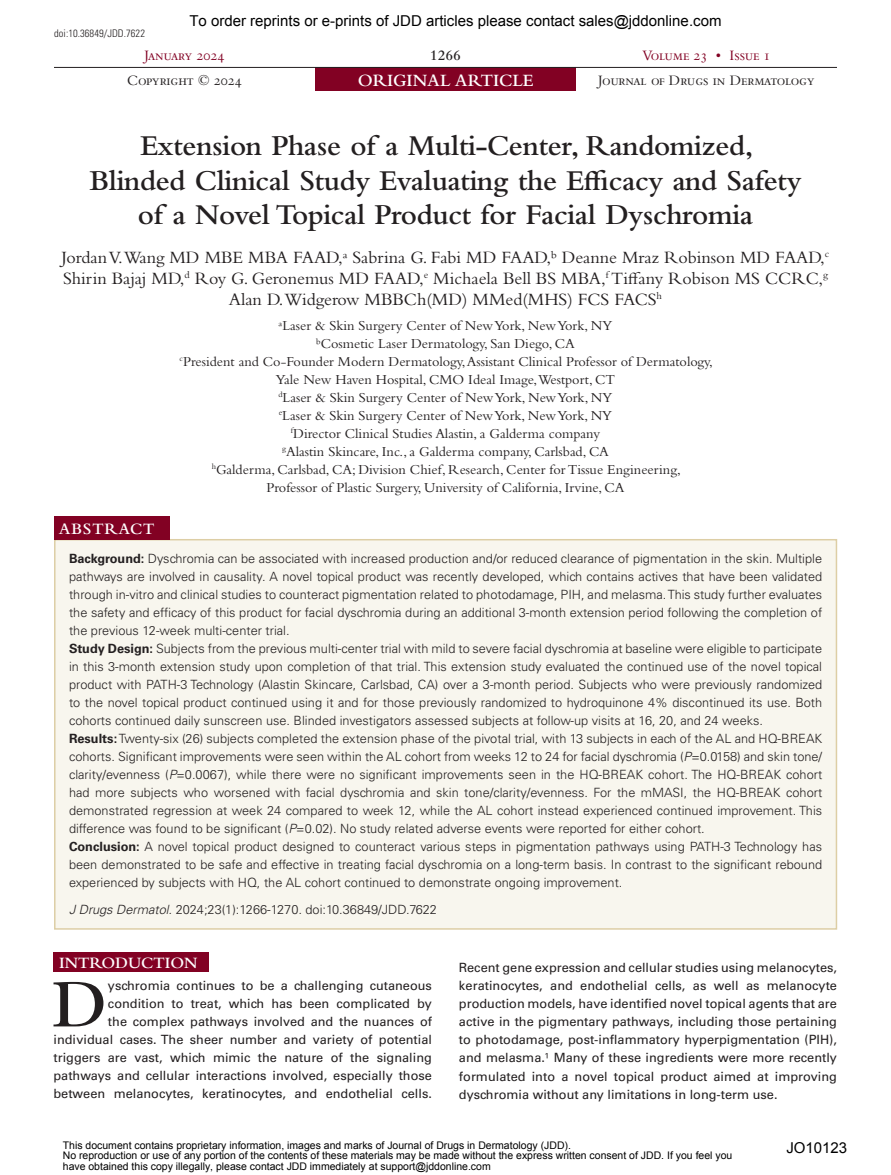
<style>
.page{position:relative;width:891px;height:1175px;background:#fff}
.page>*{position:absolute;margin:0;border:0;box-sizing:border-box;transform-origin:0 0}
.Articles_BodyFirst{font:600 70.65px "Bembo Std";color:#231f20}
.Article_Headline{font:600 30px/34.5px "Bembo Std";letter-spacing:-.01em;color:#231f20;text-align:center}
.Article_Author{font:18px/21px "Bembo Std";color:#231f20;text-align:center}
.JDD_Basic_Center{font:600 18px "Bembo Std";color:#fff}
.t1{font:18px "Myriad Pro";color:#231f20}
.JDD_Basic_L{font:600 16.5px "Bembo Std";color:#fff}
.JDD_Basic_L-2{font:600 16.5px "Bembo Std";letter-spacing:.05em;color:#fff}
.t2{font:15px "Arial";color:#000}
.JDD_Basic_Center-2{font:15px "Bembo Std";letter-spacing:-.02em;color:#231f20}
.JDD_Basic_Center-3{font:15px "Bembo Std";letter-spacing:-.02em;color:#820123}
.JDD_Basic_Center-4{font:15px "Bembo Std";color:#231f20}
.t3{font:600 15px "Bembo Std";color:#231f20}
.Article_Author_Info{font:14.25px/18px "Bembo Std";color:#231f20;text-align:center}
.Article_Author-2{font:14.25px "Bembo Std";color:#231f20}
.Article_Abstract_w_bold_sh{font:300 12.75px/18px "Univers LT Std";color:#231f20;text-align:justify}
.Articles_BodyFirst-2{font:12.75px/18px "Univers LT Std";color:#231f20;text-align:right}
.t4{font:10.5px/10.5px "Arial";color:#000}
.FigureLegendNoRule{font:300 condensed 10.5px "Univers LT Std";letter-spacing:.005em;color:#231f20}
.s1{font-weight:700}
.s2{font-style:italic}
</style>
<div class="page">
<div style="left:315px;top:67px;width:261px;height:24px;background:#820123"></div>
<hr style="left:54px;top:67px;width:261px;height:1px;background:#231f20">
<hr style="left:315px;top:67px;width:261px;height:1px;background:#231f20">
<hr style="left:576px;top:67px;width:261px;height:1px;background:#231f20">
<div style="left:55px;top:539px;width:781px;height:390px;background:#f8f6ee"></div>
<div style="left:54px;top:539px;width:783px;height:390px;border:2px solid #ddcea5"></div>
<div style="left:54px;top:516px;width:116px;height:24px;background:#820123"></div>
<div style="left:54px;top:952px;width:155px;height:20px;background:#820123"></div>
<svg style="left:351px;top:539px;width:189px;height:3px"></svg>
<p class="FigureLegendNoRule" style="left:54px;top:27px;width:92px">doi:10.36849/JDD.7622</p>
<p class="t2" style="left:189px;top:11px;width:534px">To order reprints or e-prints of JDD articles please contact sales@jddonline.com</p>
<p class="JDD_Basic_Center-3" style="left:144px;top:46px;width:82px">January 2024</p>
<p class="t3" style="left:430px;top:47px;width:32px">1266</p>
<p class="JDD_Basic_Center-3" style="left:643px;top:46px;width:129px">Volume 23 • Issue 1</p>
<p class="JDD_Basic_Center-4" style="left:127px;top:71px;width:116px">Copyright © 2024</p>
<p class="JDD_Basic_Center" style="left:358px;top:70px;width:177px">ORIGINAL ARTICLE</p>
<p class="JDD_Basic_Center-2" style="left:598px;top:71px;width:218px">Journal of Drugs in Dermatology</p>
<p class="Article_Headline" style="left:90px;top:129px;width:713px">Extension Phase of a Multi-Center, Randomized,<br>Blinded Clinical Study Evaluating the Efficacy and Safety of a Novel Topical Product for Facial Dyschromia</p>
<p class="Article_Author" style="left:62px;top:246px;width:769px">Jordan V.Wang MD MBE MBA FAAD,a Sabrina G. Fabi MD FAAD,B Deanne Mraz Robinson MD FAAD,<sup>c<br></sup>Shirin B ajaj MD,<sup>d</sup> Roy G. Geronemus MD FAAD,<sup>e</sup> Michaela B ell B S MBA,<sup>f</sup> Tiffany Robison MS CCRC,<sup>g<br></sup>Alan D.Widgerow MBB Ch(MD) MMed(MHS) FCS FACS<sup>h</sup></p>
<p class="Article_Author-2" style="left:279px;top:317px;width:335px">aLaser &amp; Skin Surgery Center of New York, New York, NY</p>
<p class="Article_Author_Info" style="left:316px;top:334px;width:260px">BCosmetic Laser Dermatology, San Diego, CA</p>
<p class="Article_Author_Info" style="left:180px;top:352px;width:535px"><sup>c</sup>President and Co-Founder Modern Dermatology, Assistant Clinical Professor of Dermatology,</p>
<p class="Article_Author_Info" style="left:276px;top:370px;width:341px">Yale New Haven Hospital, CMO Ideal Image,Westport, CT</p>
<p class="Article_Author_Info" style="left:278px;top:388px;width:336px"><sup>d</sup>Laser &amp; Skin Surgery Center of New York, New York, NY</p>
<p class="Article_Author_Info" style="left:279px;top:406px;width:335px"><sup>e</sup>Laser &amp; Skin Surgery Center of New York, New York, NY</p>
<p class="Article_Author_Info" style="left:291px;top:424px;width:311px"><sup>f</sup>Director Clinical Studies Alastin, a Galderma company</p>
<p class="Article_Author_Info" style="left:282px;top:442px;width:328px"><sup>g</sup>Alastin Skincare, Inc., a Galderma company, Carlsbad, CA</p>
<p class="Article_Author_Info" style="left:212px;top:460px;width:471px"><sup>h</sup>Galderma, Carlsbad, CA; Division Chief, Research, Center for Tissue Engineering,<br>Professor of Plastic Surgery, University of California, Irvine, CA</p>
<p class="JDD_Basic_L-2" style="left:59px;top:519px;width:97px">ABSTRACT</p>
<p class="Article_Abstract_w_bold_sh" style="left:69px;top:549px;width:755px"><span class="s1">Background:</span> Dyschromia can be associated with increased production and/or reduced clearance of pigmentation in the skin. Multiple pathways are involved in causality. A novel topical product was recently developed, which contains actives that have been validated through in-vitro and clinical studies to counteract pigmentation related to photodamage, PIH, and melasma. This study further evaluates the safety and efficacy of this product for facial dyschromia during an additional 3-month extension period following the completion of the previous 12-week multi-center trial.</p>
<p class="Article_Abstract_w_bold_sh" style="left:69px;top:639px;width:755px"><span class="s1">Study Design:</span> Subjects from the previous multi-center trial with mild to severe facial dyschromia at baseline were eligible to participate in this 3-month extension study upon completion of that trial. This extension study evaluated the continued use of the novel topical product with PATH-3 Technology (Alastin Skincare, Carlsbad, CA) over a 3-month period. Subjects who were previously randomized to the novel topical product continued using it and for those previously randomized to hydroquinone 4% discontinued its use. Both cohorts continued daily sunscreen use. Blinded investigators assessed subjects at follow-up visits at 16, 20, and 24 weeks.</p>
<p class="Article_Abstract_w_bold_sh" style="left:69px;top:729px;width:755px"><span class="s1">Results:</span> Twenty-six (26) subjects completed the extension phase of the pivotal trial, with 13 subjects in each of the AL and HQ-BREAK cohorts. Significant improvements were seen within the AL cohort from weeks 12 to 24 for facial dyschromia (<span class="s2">P</span>=0.0158) and skin tone/ clarity/evenness (<span class="s2">P</span>=0.0067), while there were no significant improvements seen in the HQ-BREAK cohort. The HQ-BREAK cohort had more subjects who worsened with facial dyschromia and skin tone/clarity/evenness. For the mMASI, the HQ-BREAK cohort demonstrated regression at week 24 compared to week 12, while the AL cohort instead experienced continued improvement. This difference was found to be significant (<span class="s2">P</span>=0.02). No study related adverse events were reported for either cohort.</p>
<p class="Article_Abstract_w_bold_sh" style="left:69px;top:838px;width:755px"><span class="s1">Conclusion:</span> A novel topical product designed to counteract various steps in pigmentation pathways using PATH-3 Technology has been demonstrated to be safe and effective in treating facial dyschromia on a long-term basis. In contrast to the significant rebound experienced by subjects with HQ, the AL cohort continued to demonstrate ongoing improvement.</p>
<p class="Article_Abstract_w_bold_sh" style="left:69px;top:901px;width:369px"><span class="s2">J Drugs Dermatol.</span> 2024;23(1):1266-1270<span class="s2">.</span> doi:10.36849/JDD.7622</p>
<h3 class="t1" style="left:397px;top:588px;width:98px">Do Not Copy</h3>
<p class="JDD_Basic_L" style="left:59px;top:953px;width:140px">INTRODUCTION</p>
<p class="Articles_BodyFirst" style="left:52px;top:965px;width:57px">D</p>
<p class="Articles_BodyFirst-2" style="left:54px;top:977px;width:380px">yschromia continues to be a challenging cutaneous condition to treat, which has been complicated by<br>the complex pathways involved and the nuances of individual cases. The sheer number and variety of potential triggers are vast, which mimic the nature of the signaling pathways and cellular interactions involved, especially those between melanocytes, keratinocytes, and endothelial cells.</p>
<p class="Articles_BodyFirst-2" style="left:459px;top:959px;width:380px;text-align:justify">Recent gene expression and cellular studies using melanocytes, keratinocytes, and endothelial cells, as well as melanocyte production models, have identified novel topical agents that are active in the pigmentary pathways, including those pertaining to photodamage, post-inflammatory hyperpigmentation (PIH), and melasma.1 Many of these ingredients were more recently formulated into a novel topical product aimed at improving dyschromia without any limitations in long-term use.</p>
<p class="t4" style="left:63px;top:1139px;width:671px">This document contains proprietary information, images and marks of Journal of Drugs in Dermatology (JDD).<br>No reproduction or use of any portion of the contents of these materials may be made without the express written consent of JDD. If you feel you have obtained this copy illegally, please contact JDD immediately at support@jddonline.com</p>
<p class="t2" style="left:786px;top:1137px;width:62px">JO10123</p>
</div>
